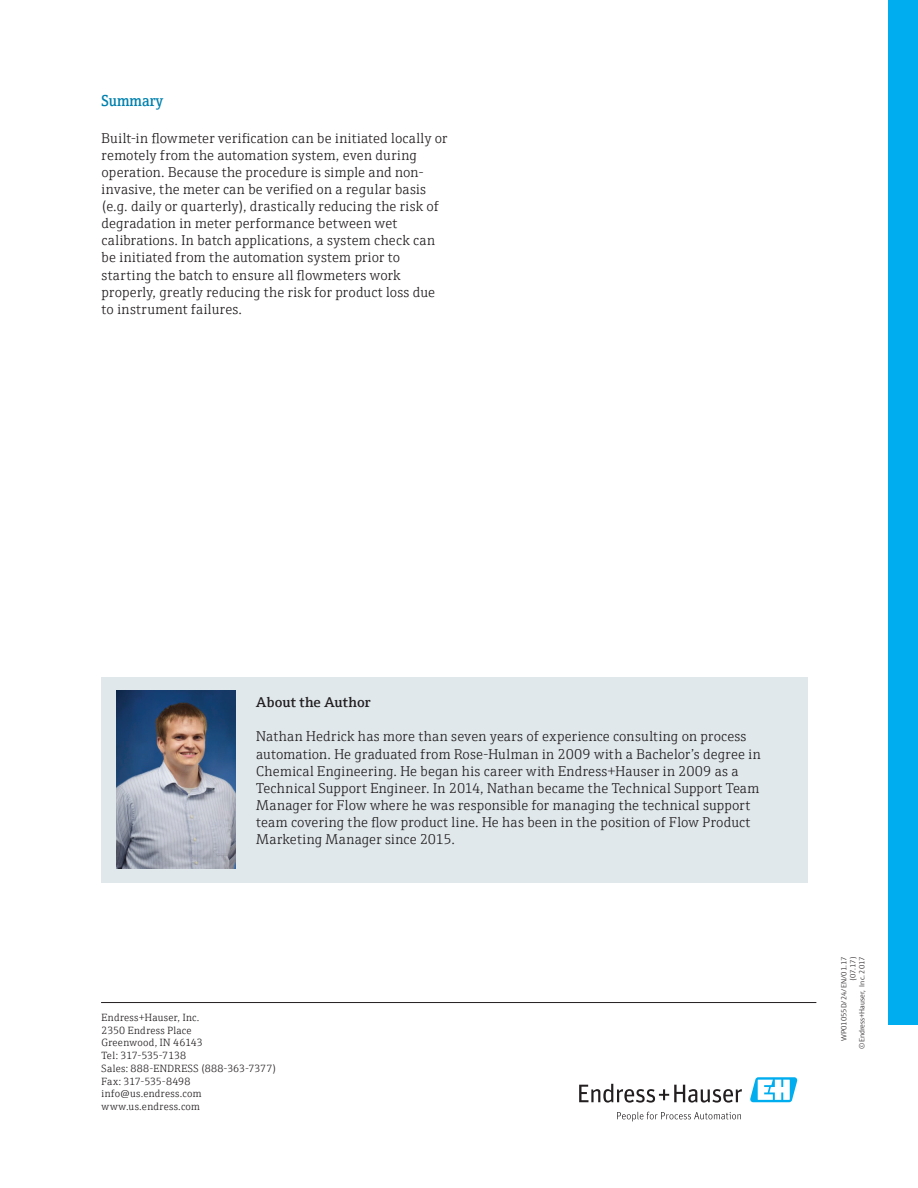
<style>
.page{position:relative;width:918px;height:1188px;background:#fff}
.page>*{position:absolute;margin:0;border:0;box-sizing:border-box;transform-origin:0 0}
.t1{font:600 15.9px "E+H Serif";color:#0081ad;scale:.89 1}
.t2{font:300 14.25px/17.1px "E+H Serif";letter-spacing:.015em;color:#231f20}
.t3{font:600 14.25px "E+H Serif";letter-spacing:.005em;color:#231f20}
.t4{font:300 10.5px/12.8px "E+H Serif";letter-spacing:.025em;color:#231f20}
.t5{font:300 7.5px/9px "E+H Sans";color:#231f20;text-align:right}
</style>
<div class="page">
<svg style="left:579px;top:1084px;width:163px;height:19px"></svg>
<svg style="left:617px;top:1112px;width:124px;height:9px"></svg>
<svg style="left:750px;top:1077px;width:48px;height:25px"></svg>
<div style="left:889px;top:0;width:29px;height:1025px;background:#00aeef"></div>
<hr style="left:101px;top:1002px;width:715px;height:1px;background:#231f20">
<div style="left:102px;top:677px;width:706px;height:206px;background:#e0e8ec"></div>
<img style="left:117px;top:690px;width:119px;height:179px">
<p class="t1" style="left:102px;top:89px;width:70px">Summary</p>
<p class="t2" style="left:102px;top:128px;width:347px">Built-in flowmeter verification can be initiated locally or remotely from the automation system, even during operation. Because the procedure is simple and non&shy;invasive, the meter can be verified on a regular basis (e.g. daily or quarterly), drastically reducing the risk of degradation in meter performance between wet calibrations. In batch applications, a system check can be initiated from the automation system prior to starting the batch to ensure all flowmeters work properly, greatly reducing the risk for product loss due to instrument failures.</p>
<p class="t3" style="left:256px;top:691px;width:116px">About the Author</p>
<p class="t2" style="left:256px;top:727px;width:506px">Nathan Hedrick has more than seven years of experience consulting on process automation. He graduated from Rose-Hulman in 2009 with a Bachelor’s degree in Chemical Engineering. He began his career with Endress+Hauser in 2009 as a Technical Support Engineer. In 2014, Nathan became the Technical Support Team Manager for Flow where he was responsible for managing the technical support team covering the flow product line. He has been in the position of Flow Product Marketing Manager since 2015.</p>
<p class="t4" style="left:102px;top:1010px;width:176px">Endress+Hauser, Inc.<br>2350 Endress Place<br>Greenwood, IN 46143<br>Tel: 317-535-7138<br>Sales: 888-ENDRESS (888-363-7377)<br>Fax: 317-535-8498 info@us.endress.com www.us.endress.com</p>
<p class="t5" style="left:839px;top:1049px;width:94px;rotate:-90deg">WP01055D/24/EN/01.17 (07.17)<br>©Endress+Hauser, Inc. 2017</p>
</div>
